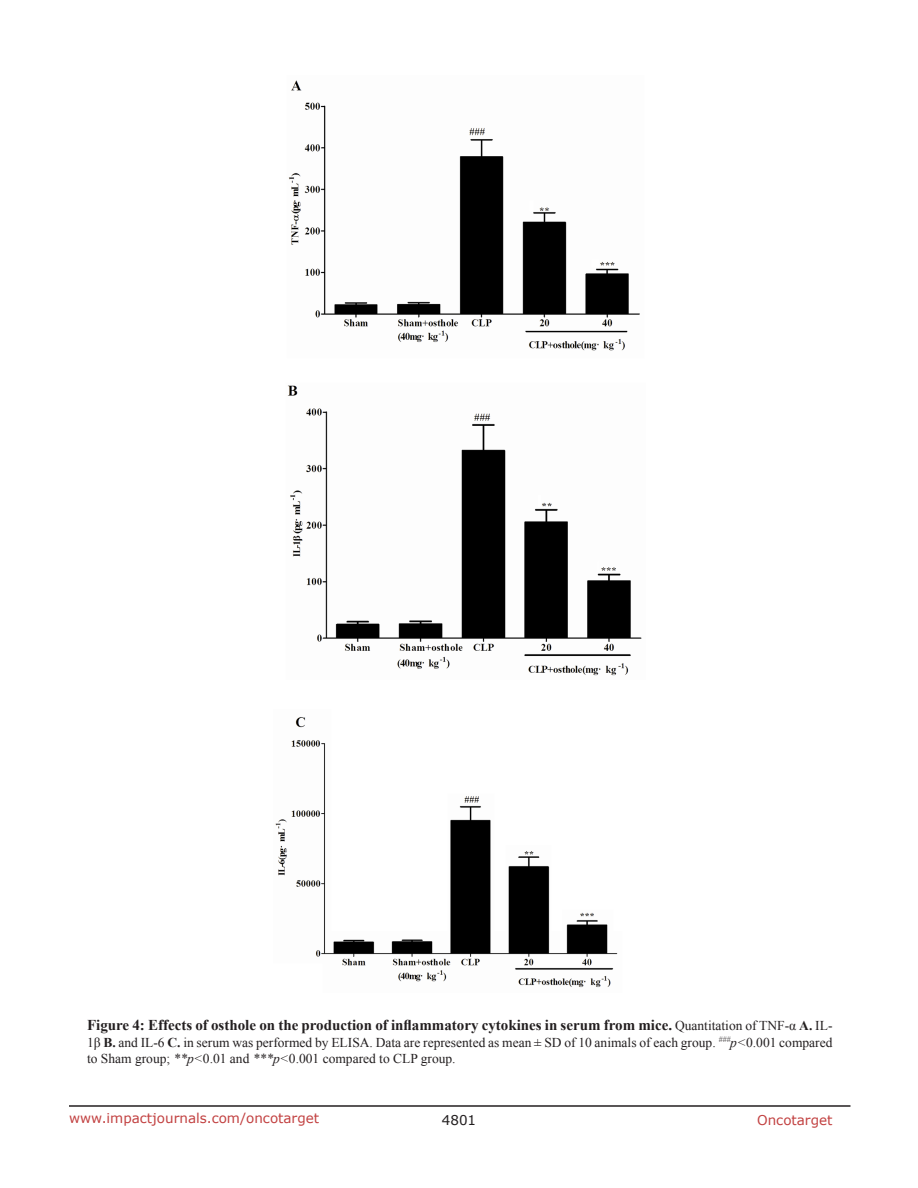
<style>
.page{position:relative;width:918px;height:1188px;background:#fff}
.page>*{position:absolute;margin:0;border:0;box-sizing:border-box;transform-origin:0 0}
.figuretext{font:700 15px "Times New Roman";color:#231f20}
.figuretext-2{font:13.5px/16.2px "Times New Roman";color:#231f20}
.t1{font:13.5px "Verdana";color:#c24141}
.t2{font:13.5px "Verdana";color:#231f20}
.s1{font-weight:400;font-size:13.5px}
.s2{font-size:13.5px}
.s3{font-weight:700}
.s4{font-style:italic}
</style>
<div class="page">
<hr style="left:69px;top:1105px;width:781px;height:2px;background:#231f20">
<img style="left:275px;top:80px;width:367px;height:908px">
<p class="figuretext" style="left:87px;top:1015px;width:747px">Figure 4: Effects of osthole on the production of inflammatory cytokines in serum from mice. <span class="s1">Quantitation of TNF-α</span> <span class="s2">A.</span> <span class="s1">IL-</span></p>
<p class="figuretext-2" style="left:87px;top:1034px;width:747px">1β <span class="s3">B.</span> and IL-6 <span class="s3">C.</span> in serum was performed by ELISA. Data are represented as mean ± SD of 10 animals of each group. <sup>###</sup><span class="s4">p&lt;</span>0.001 compared to Sham group; <span class="s4">**p&lt;</span>0.01 and <span class="s4">***p&lt;</span>0.001 compared to CLP group.</p>
<p class="t1" style="left:69px;top:1109px;width:252px">www.impactjournals.com/oncotarget</p>
<p class="t2" style="left:442px;top:1111px;width:36px">4801</p>
<p class="t1" style="left:757px;top:1111px;width:77px">Oncotarget</p>
</div>
